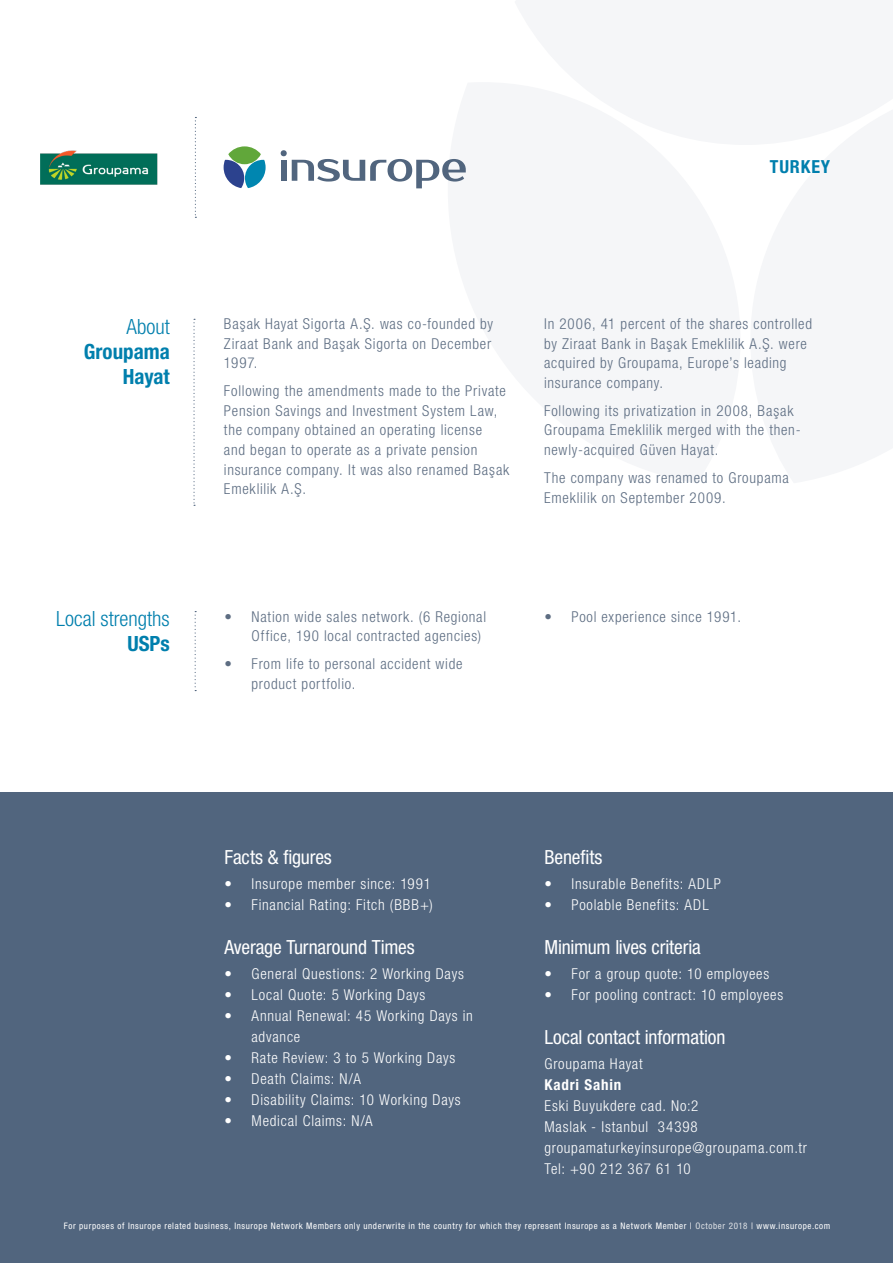
<style>
.page{position:relative;width:893px;height:1263px;background:#fff}
.page>*{position:absolute;margin:0;border:0;box-sizing:border-box;transform-origin:0 0}
.t1{font:300 condensed 21px/25.2px "Helvetica Neue LT Pro";color:#007fad;text-align:right}
.t2{font:700 condensed 21px/25.2px "Helvetica Neue LT Pro";color:#007fad;text-align:right}
.Kopje{font:condensed 19.5px "Helvetica Neue LT Pro";letter-spacing:-.005em;color:#fff}
.t3{font:700 condensed 18px "Helvetica Neue LT Pro";letter-spacing:.05em;color:#007fad}
.Adres{font:300 condensed 15px/19.5px "Helvetica Neue LT Pro";letter-spacing:.05em;color:#5d6d82}
.Body{font:300 condensed 15px/21px "Helvetica Neue LT Pro";letter-spacing:.05em;color:#fff}
.t4{font:700 condensed 15px "Helvetica Neue LT Pro";letter-spacing:.055em;color:#fff}
.Kopje-2{font:condensed 9px "Helvetica Neue LT Pro";letter-spacing:.07em;color:#fff}
.s1{font-weight:700}
.s2{color:#dfe2e6}
</style>
<div class="page">
<div style="left:0;top:792px;width:893px;height:471px;background:#51657e"></div>
<svg style="left:193px;top:319px;width:2px;height:187px"></svg>
<svg style="left:195px;top:611px;width:1px;height:80px"></svg>
<img style="left:40px;top:150px;width:117px;height:35px">
<svg style="left:281px;top:150px;width:185px;height:38px"></svg>
<svg style="left:224px;top:146px;width:42px;height:42px"></svg>
<svg style="left:195px;top:117px;width:1px;height:101px"></svg>
<p class="t3" style="left:770px;top:156px;width:62px">TURKEY</p>
<p class="t1" style="left:127px;top:314px;width:45px">About</p>
<p class="t2" style="left:84px;top:339px;width:87px">Groupama<br>Hayat</p>
<p class="Adres" style="left:224px;top:314px;width:271px">Başak Hayat Sigorta A.Ş. was co-founded by<br>Ziraat Bank and Başak Sigorta on December<br>1997.</p>
<p class="Adres" style="left:224px;top:381px;width:287px">Following the amendments made to the Private Pension Savings and Investment System Law, the company obtained an operating license<br>and began to operate as a private pension insurance company. It was also renamed Başak Emeklilik A.Ş.</p>
<p class="Adres" style="left:544px;top:314px;width:269px">In 2006, 41 percent of the shares controlled by Ziraat Bank in Başak Emeklilik A.Ş. were acquired by Groupama, Europe’s leading insurance company.</p>
<p class="Adres" style="left:544px;top:401px;width:258px">Following its privatization in 2008, Başak<br>Groupama Emeklilik merged with the then&shy;newly-acquired Güven Hayat.</p>
<p class="Adres" style="left:544px;top:468px;width:246px">The company was renamed to Groupama<br>Emeklilik on September 2009.</p>
<p class="t1" style="left:56px;top:606px;width:115px">Local strengths<br><span class="s1">USPs</span></p>
<p class="Adres" style="left:252px;top:607px;width:236px;text-indent:-27px">• Nation wide sales network. (6 Regional<br>Office, 190 local contracted agencies)</p>
<p class="Adres" style="left:252px;top:654px;width:213px;text-indent:-27px">• From life to personal accident wide product portfolio.</p>
<p class="Adres" style="left:544px;top:607px;width:198px">• Pool experience since 1991.</p>
<p class="Kopje" style="left:225px;top:846px;width:109px">Facts &amp; figures</p>
<p class="Body" style="left:225px;top:873px;width:208px">• Insurope member since: 1991</p>
<p class="Body" style="left:225px;top:894px;width:210px">• Financial Rating: Fitch (BBB+)</p>
<p class="Kopje" style="left:225px;top:936px;width:192px">Average Turnaround Times</p>
<p class="Body" style="left:225px;top:963px;width:241px">• General Questions: 2 Working Days</p>
<p class="Body" style="left:225px;top:984px;width:202px">• Local Quote: 5 Working Days</p>
<p class="Body" style="left:252px;top:1005px;width:223px;text-indent:-27px">• Annual Renewal: 45 Working Days in advance</p>
<p class="Body" style="left:225px;top:1047px;width:232px">• Rate Review: 3 to 5 Working Days</p>
<p class="Body" style="left:225px;top:1068px;width:138px">• Death Claims: N/A</p>
<p class="Body" style="left:225px;top:1089px;width:238px">• Disability Claims: 10 Working Days</p>
<p class="Body" style="left:225px;top:1110px;width:150px">• Medical Claims: N/A</p>
<p class="Kopje" style="left:544px;top:846px;width:60px">Benefits</p>
<p class="Body" style="left:544px;top:873px;width:178px">• Insurable Benefits: ADLP</p>
<p class="Body" style="left:544px;top:894px;width:166px">• Poolable Benefits: ADL</p>
<p class="Kopje" style="left:544px;top:936px;width:158px">Minimum lives criteria</p>
<p class="Body" style="left:544px;top:963px;width:226px">• For a group quote: 10 employees</p>
<p class="Body" style="left:544px;top:984px;width:240px">• For pooling contract: 10 employees</p>
<p class="Kopje" style="left:544px;top:1026px;width:182px">Local contact information</p>
<p class="Body" style="left:544px;top:1053px;width:100px">Groupama Hayat</p>
<p class="t4" style="left:544px;top:1076px;width:78px">Kadri Sahin</p>
<p class="Body" style="left:544px;top:1095px;width:156px">Eski Buyukdere cad. No:2</p>
<p class="Body" style="left:544px;top:1116px;width:155px">Maslak - Istanbul 34398</p>
<p class="Body" style="left:544px;top:1137px;width:264px">groupamaturkeyinsurope@groupama.com.tr</p>
<p class="Body" style="left:544px;top:1158px;width:148px">Tel: +90 212 367 61 10</p>
<p class="Kopje-2" style="left:64px;top:1220px;width:768px">For purposes of Insurope related business, Insurope Network Members only underwrite in the country for which they represent Insurope as a Network Member | <span class="s2">October 2018</span> | www.insurope.com</p>
</div>
